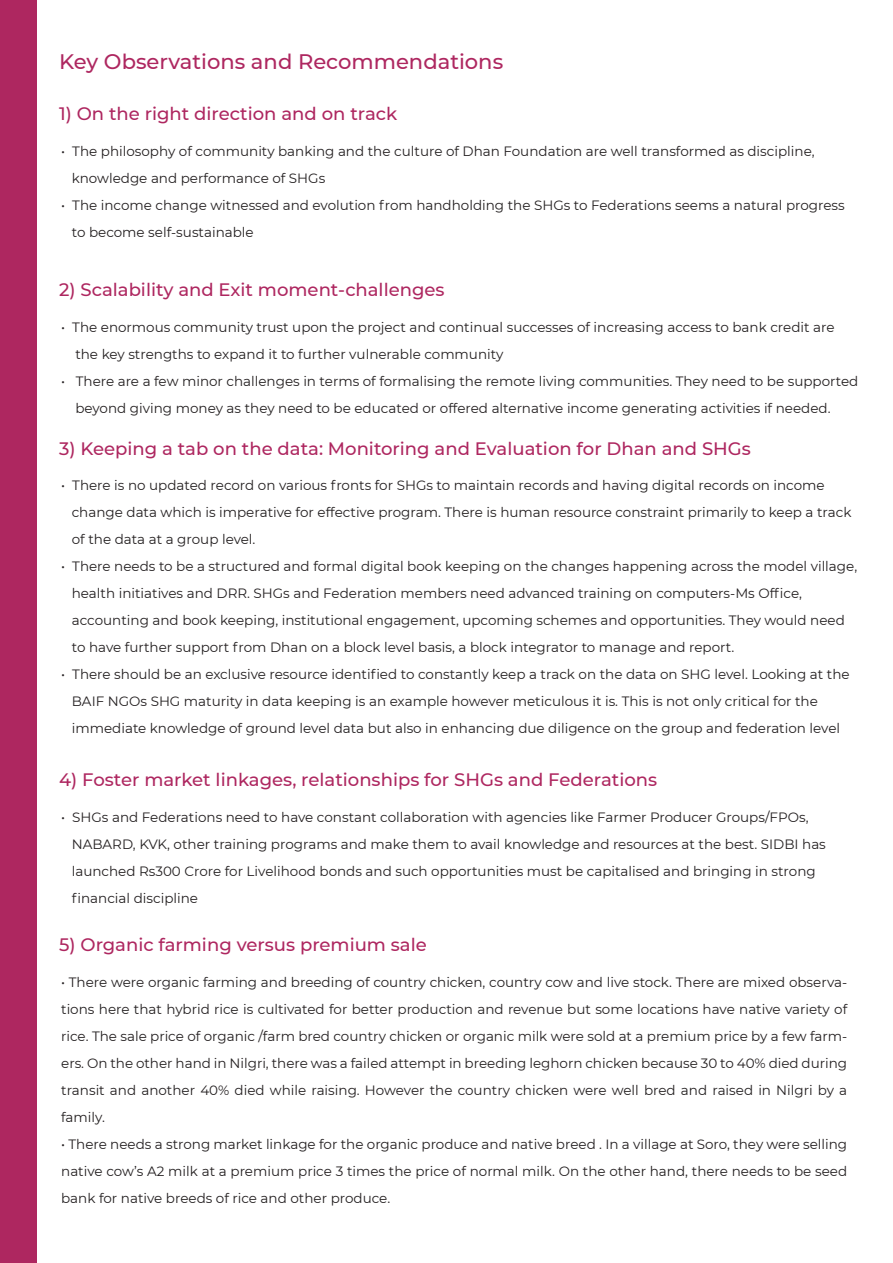
<style>
.page{position:relative;width:893px;height:1263px;background:#fff}
.page>*{position:absolute;margin:0;border:0;box-sizing:border-box;transform-origin:0 0}
.t1{font:500 21px "Montserrat";color:#ae2760}
.t2{font:500 18px "Montserrat";color:#ae2760}
.t3{font:13.5px/27px "Montserrat";color:#231f20}
</style>
<div class="page">
<div style="left:0;top:0;width:36px;height:1263px;background:#ae2760"></div>
<h1 class="t1" style="left:59px;top:47px;width:445px">Key Observations and Recommendations</h1>
<h2 class="t2" style="left:59px;top:101px;width:340px">1) On the right direction and on track</h2>
<p class="t3" style="left:72px;top:137px;width:744px;text-indent:-11px">• The philosophy of community banking and the culture of Dhan Foundation are well transformed as discipline, knowledge and performance of SHGs</p>
<p class="t3" style="left:72px;top:191px;width:774px;text-indent:-11px">• The income change witnessed and evolution from handholding the SHGs to Federations seems a natural progress to become self-sustainable</p>
<h2 class="t2" style="left:59px;top:277px;width:387px">2) Scalability and Exit moment-challenges</h2>
<p class="t3" style="left:75px;top:313px;width:761px;text-indent:-14px">• The enormous community trust upon the project and continual successes of increasing access to bank credit are the key strengths to expand it to further vulnerable community</p>
<p class="t3" style="left:75px;top:367px;width:784px;text-indent:-14px">• There are a few minor challenges in terms of formalising the remote living communities. They need to be supported beyond giving money as they need to be educated or offered alternative income generating activities if needed.</p>
<h2 class="t2" style="left:59px;top:436px;width:693px">3) Keeping a tab on the data: Monitoring and Evaluation for Dhan and SHGs</h2>
<p class="t3" style="left:72px;top:472px;width:781px;text-indent:-11px">• There is no updated record on various fronts for SHGs to maintain records and having digital records on income change data which is imperative for effective program. There is human resource constraint primarily to keep a track of the data at a group level.</p>
<p class="t3" style="left:72px;top:553px;width:787px;text-indent:-11px">• There needs to be a structured and formal digital book keeping on the changes happening across the model village, health initiatives and DRR. SHGs and Federation members need advanced training on computers-Ms Office, accounting and book keeping, institutional engagement, upcoming schemes and opportunities. They would need to have further support from Dhan on a block level basis, a block integrator to manage and report.</p>
<p class="t3" style="left:72px;top:661px;width:779px;text-indent:-11px">• There should be an exclusive resource identified to constantly keep a track on the data on SHG level. Looking at the<br>BAIF NGOs SHG maturity in data keeping is an example however meticulous it is. This is not only critical for the immediate knowledge of ground level data but also in enhancing due diligence on the group and federation level</p>
<h2 class="t2" style="left:59px;top:767px;width:599px">4) Foster market linkages, relationships for SHGs and Federations</h2>
<p class="t3" style="left:72px;top:803px;width:756px;text-indent:-11px">• SHGs and Federations need to have constant collaboration with agencies like Farmer Producer Groups/FPOs, NABARD, KVK, other training programs and make them to avail knowledge and resources at the best. SIDBI has launched Rs300 Crore for Livelihood bonds and such opportunities must be capitalised and bringing in strong financial discipline</p>
<h2 class="t2" style="left:59px;top:932px;width:369px">5) Organic farming versus premium sale</h2>
<p class="t3" style="left:61px;top:968px;width:787px;text-align:justify">• There were organic farming and breeding of country chicken, country cow and live stock. There are mixed observa&shy;tions here that hybrid rice is cultivated for better production and revenue but some locations have native variety of rice. The sale price of organic /farm bred country chicken or organic milk were sold at a premium price by a few farm&shy;ers. On the other hand in Nilgri, there was a failed attempt in breeding leghorn chicken because 30 to 40% died during transit and another 40% died while raising. However the country chicken were well bred and raised in Nilgri by a family.</p>
<p class="t3" style="left:61px;top:1130px;width:787px;text-align:justify">• There needs a strong market linkage for the organic produce and native breed . In a village at Soro, they were selling native cow’s A2 milk at a premium price 3 times the price of normal milk. On the other hand, there needs to be seed bank for native breeds of rice and other produce.</p>
</div>
